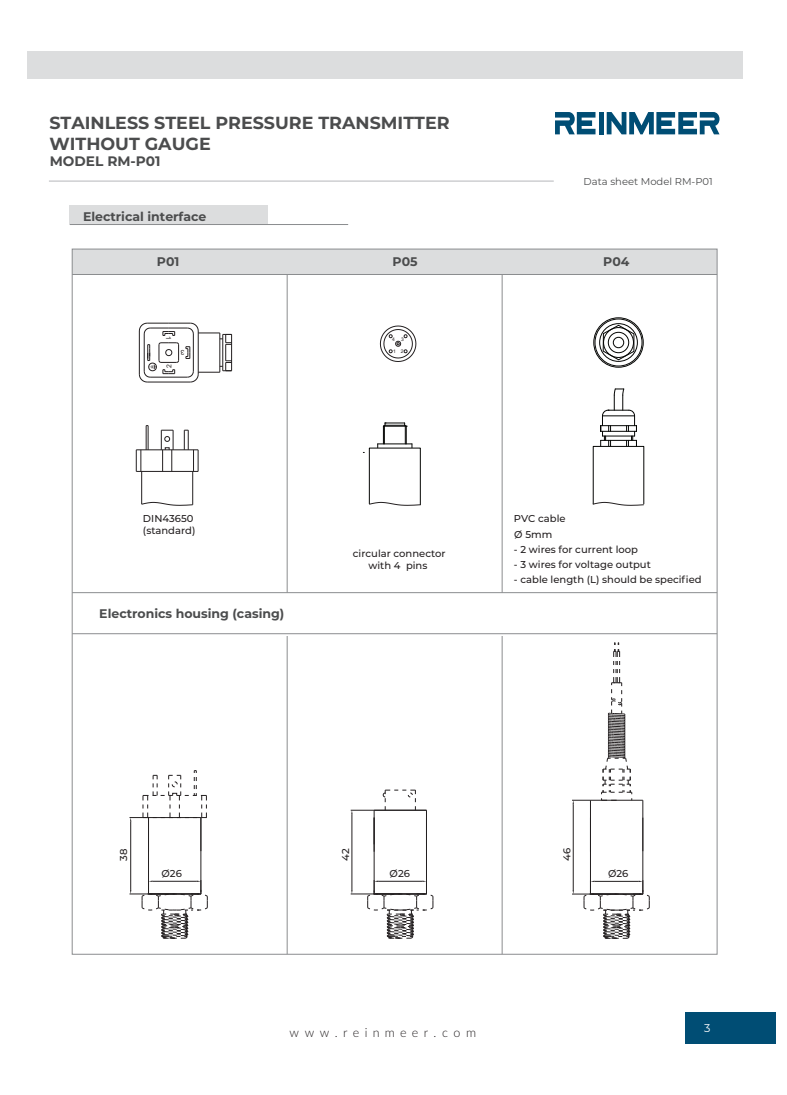
<style>
.page{position:relative;width:787px;height:1095px;background:#fff}
.page>*{position:absolute;margin:0;border:0;box-sizing:border-box;transform-origin:0 0}
.t1{font:700 17.5px/21px "Montserrat";color:#4b4c4d}
.t2{font:700 13.75px "Montserrat";color:#4b4c4d}
.t3{font:700 12.5px "Montserrat";color:#4b4c4d}
.t4{font:300 12.5px "Lato";letter-spacing:.42em;color:#231f20}
.t5{font:11.25px "Montserrat";color:#fff}
.t6{font:500 10px/12px "Montserrat";color:#231f20}
.t7{font:10px "Montserrat";color:#4b4c4d}
.t8{font:6.88px "Arial";color:#231f20}
.t9{font:5px "Arial";color:#231f20}
</style>
<div class="page">
<div style="left:685px;top:1012px;width:91px;height:32px;background:#004d74"></div>
<div style="left:28px;top:51px;width:715px;height:28px;background:#dcddde"></div>
<hr style="left:49px;top:180px;width:504px;height:2px;background:#d1d2d4">
<div style="left:599px;top:112px;width:5px;height:22px;background:#004d74"></div>
<svg style="left:606px;top:112px;width:113px;height:22px"></svg>
<svg style="left:555px;top:112px;width:40px;height:22px"></svg>
<div style="left:70px;top:205px;width:198px;height:20px;background:#dcddde"></div>
<hr style="left:70px;top:224px;width:278px;height:1px;background:#8b8d8f">
<div style="left:72px;top:249px;width:645px;height:25px;background:#dcddde"></div>
<hr style="left:72px;top:274px;width:645px;height:1px;background:#8b8d8f">
<hr style="left:72px;top:592px;width:645px;height:1px;background:#8b8d8f">
<hr style="left:72px;top:633px;width:645px;height:1px;background:#8b8d8f">
<hr style="left:287px;top:274px;width:1px;height:319px;background:#8b8d8f">
<hr style="left:502px;top:274px;width:1px;height:319px;background:#8b8d8f">
<hr style="left:287px;top:636px;width:1px;height:318px;background:#8b8d8f">
<hr style="left:502px;top:636px;width:1px;height:318px;background:#8b8d8f">
<svg style="left:363px;top:423px;width:57px;height:83px"></svg>
<div style="left:593px;top:446px;width:51px;height:58px;border:1px solid #040503"></div>
<svg style="left:600px;top:389px;width:37px;height:57px"></svg>
<svg style="left:592px;top:502px;width:52px;height:4px"></svg>
<hr style="left:192px;top:471px;width:1px;height:34px;background:#231f20">
<hr style="left:136px;top:450px;width:62px;height:1px;background:#231f20">
<hr style="left:141px;top:471px;width:1px;height:33px;background:#231f20">
<hr style="left:136px;top:471px;width:62px;height:1px;background:#231f20">
<hr style="left:231px;top:334px;width:1px;height:37px;background:#231f20">
<svg style="left:141px;top:502px;width:52px;height:4px"></svg>
<hr style="left:147px;top:382px;width:43px;height:1px;background:#231f20">
<svg style="left:139px;top:323px;width:92px;height:59px"></svg>
<svg style="left:184px;top:430px;width:15px;height:41px"></svg>
<svg style="left:136px;top:425px;width:13px;height:46px"></svg>
<svg style="left:161px;top:430px;width:13px;height:41px"></svg>
<hr style="left:374px;top:810px;width:1px;height:34px;background:#231f20">
<hr style="left:426px;top:810px;width:1px;height:34px;background:#231f20">
<hr style="left:374px;top:817px;width:1px;height:77px;background:#231f20">
<hr style="left:426px;top:817px;width:1px;height:77px;background:#231f20">
<hr style="left:351px;top:810px;width:75px;height:1px;background:#231f20">
<hr style="left:351px;top:894px;width:49px;height:1px;background:#231f20">
<hr style="left:352px;top:814px;width:1px;height:76px;background:#231f20">
<svg style="left:367px;top:880px;width:67px;height:59px"></svg>
<svg style="left:383px;top:790px;width:33px;height:20px"></svg>
<hr style="left:572px;top:894px;width:44px;height:1px;background:#231f20">
<hr style="left:573px;top:804px;width:1px;height:86px;background:#231f20">
<svg style="left:572px;top:800px;width:18px;height:4px"></svg>
<svg style="left:583px;top:880px;width:67px;height:59px"></svg>
<hr style="left:590px;top:894px;width:53px;height:1px;background:#231f20">
<hr style="left:642px;top:800px;width:1px;height:94px;background:#231f20">
<hr style="left:590px;top:800px;width:1px;height:94px;background:#231f20">
<hr style="left:590px;top:800px;width:53px;height:1px;background:#231f20">
<svg style="left:601px;top:642px;width:31px;height:159px"></svg>
<hr style="left:148px;top:817px;width:1px;height:77px;background:#231f20">
<hr style="left:201px;top:817px;width:1px;height:77px;background:#231f20">
<svg style="left:142px;top:880px;width:66px;height:59px"></svg>
<hr style="left:129px;top:817px;width:72px;height:1px;background:#231f20">
<hr style="left:129px;top:894px;width:46px;height:1px;background:#231f20">
<hr style="left:130px;top:821px;width:1px;height:69px;background:#231f20">
<svg style="left:143px;top:770px;width:64px;height:48px"></svg>
<svg style="left:380px;top:326px;width:36px;height:36px"></svg>
<div style="left:593px;top:318px;width:50px;height:49px;border:1px solid #040503;border-radius:50%"></div>
<div style="left:595px;top:319px;width:47px;height:47px;border:1px solid #040503;border-radius:50%"></div>
<div style="left:599px;top:324px;width:38px;height:37px;border:1px solid #040503;border-radius:50%"></div>
<svg style="left:603px;top:325px;width:31px;height:35px"></svg>
<h1 class="t1" style="left:49px;top:111px;width:402px">STAINLESS STEEL PRESSURE TRANSMITTER<br>WITHOUT GAUGE</h1>
<h2 class="t2" style="left:50px;top:151px;width:112px">MODEL RM-P01</h2>
<p class="t7" style="left:583px;top:174px;width:131px">Data sheet Model RM-P01</p>
<p class="t3" style="left:83px;top:207px;width:125px">Electrical interface</p>
<p class="t3" style="left:157px;top:252px;width:24px">P01</p>
<p class="t3" style="left:392px;top:252px;width:27px">P05</p>
<p class="t3" style="left:603px;top:252px;width:28px">P04</p>
<p class="t8" style="left:173px;top:336px;width:5px;rotate:90deg">1</p>
<p class="t8" style="left:164px;top:368px;width:5px;rotate:-90deg">2</p>
<p class="t8" style="left:184px;top:357px;width:5px;rotate:-180deg">3</p>
<p class="t9" style="left:392px;top:335px;width:13px">4 3</p>
<p class="t9" style="left:393px;top:348px;width:12px">1 2</p>
<p class="t6" style="left:143px;top:512px;width:54px">DIN43650 (standard)</p>
<p class="t6" style="left:353px;top:547px;width:94px;text-align:center">circular connector with 4 pins</p>
<p class="t6" style="left:514px;top:511px;width:53px;line-height:15.1px">PVC cable<br>Ø 5mm</p>
<p class="t6" style="left:514px;top:543px;width:126px">- 2 wires for current loop</p>
<p class="t6" style="left:514px;top:558px;width:138px">- 3 wires for voltage output</p>
<p class="t6" style="left:514px;top:573px;width:189px">- cable length (L) should be specified</p>
<p class="t3" style="left:99px;top:605px;width:186px">Electronics housing (casing)</p>
<p class="t6" style="left:117px;top:861px;width:14px;rotate:-90deg">38</p>
<p class="t6" style="left:560px;top:861px;width:14px;rotate:-90deg">46</p>
<p class="t6" style="left:339px;top:861px;width:14px;rotate:-90deg">42</p>
<p class="t6" style="left:389px;top:867px;width:22px">Ø26</p>
<p class="t6" style="left:161px;top:867px;width:22px">Ø26</p>
<p class="t6" style="left:608px;top:867px;width:22px">Ø26</p>
<p class="t4" style="left:289px;top:1023px;width:188px">www.reinmeer.com</p>
<p class="t5" style="left:704px;top:1020px;width:8px">3</p>
</div>
